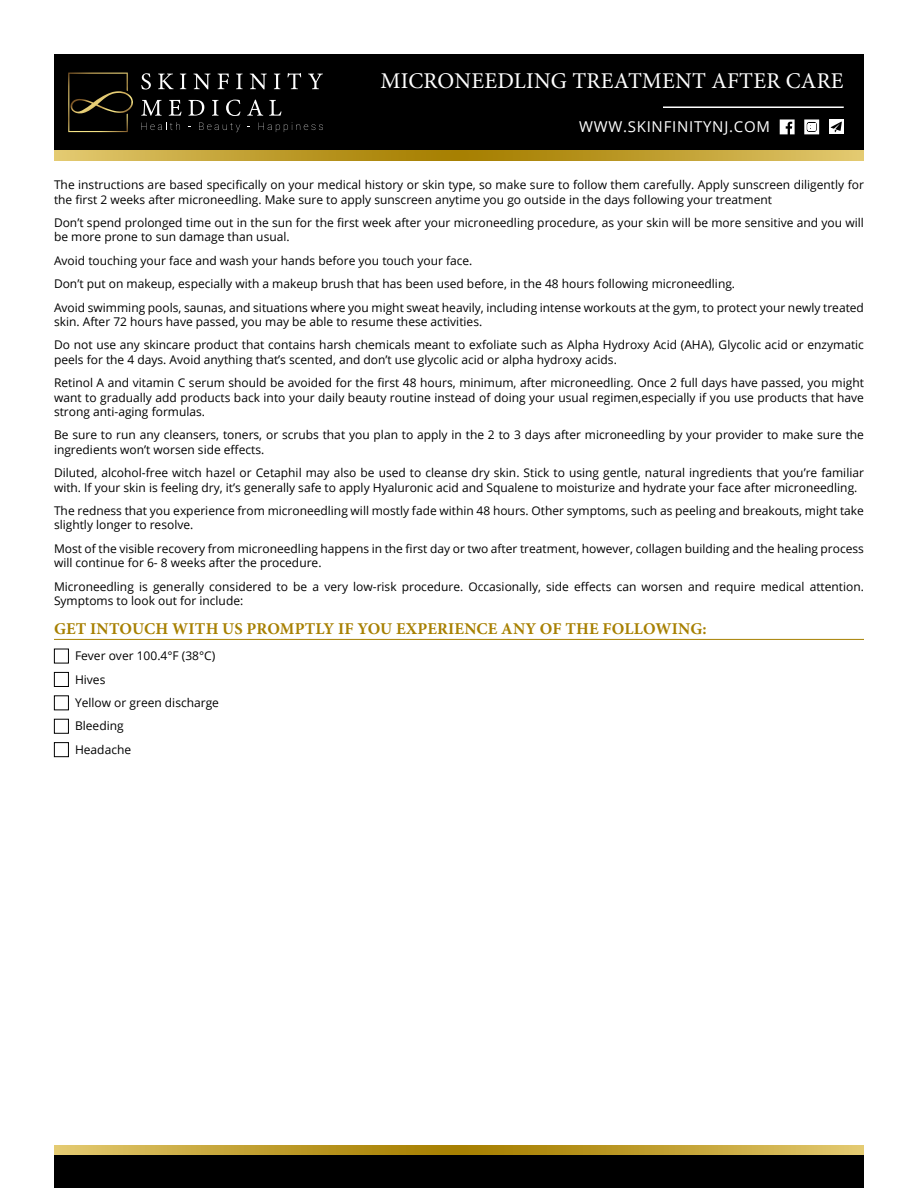
<style>
.page{position:relative;width:918px;height:1188px;background:#fff}
.page>*{position:absolute;margin:0;border:0;box-sizing:border-box;transform-origin:0 0}
.t1{font:22.5px "Minion Pro";letter-spacing:.01em;color:#fff}
.t2{font:700 16.5px "Minion Pro";letter-spacing:.01em;color:#a78002}
.t3{font:15px "Open Sans";letter-spacing:.05em;color:#fff}
.t4{font:12px/14.4px "Open Sans";color:#000}
</style>
<div class="page">
<div style="left:54px;top:54px;width:810px;height:97px;background:#000"></div>
<svg style="left:141px;top:73px;width:10px;height:17px"></svg>
<svg style="left:158px;top:74px;width:15px;height:15px"></svg>
<svg style="left:180px;top:74px;width:6px;height:15px"></svg>
<svg style="left:194px;top:74px;width:16px;height:15px"></svg>
<svg style="left:218px;top:74px;width:11px;height:15px"></svg>
<svg style="left:236px;top:74px;width:7px;height:15px"></svg>
<svg style="left:250px;top:74px;width:17px;height:15px"></svg>
<svg style="left:274px;top:74px;width:6px;height:15px"></svg>
<svg style="left:288px;top:73px;width:13px;height:16px"></svg>
<svg style="left:308px;top:74px;width:15px;height:15px"></svg>
<svg style="left:141px;top:100px;width:21px;height:16px"></svg>
<svg style="left:169px;top:100px;width:13px;height:16px"></svg>
<svg style="left:189px;top:100px;width:15px;height:16px"></svg>
<svg style="left:212px;top:100px;width:6px;height:16px"></svg>
<svg style="left:226px;top:100px;width:15px;height:16px"></svg>
<svg style="left:247px;top:100px;width:16px;height:16px"></svg>
<svg style="left:269px;top:100px;width:13px;height:16px"></svg>
<svg style="left:141px;top:122px;width:39px;height:8px"></svg>
<svg style="left:199px;top:123px;width:41px;height:9px"></svg>
<svg style="left:259px;top:122px;width:64px;height:10px"></svg>
<svg style="left:68px;top:73px;width:65px;height:59px"></svg>
<svg style="left:54px;top:151px;width:810px;height:9px;background:#c1a033"></svg>
<svg style="left:54px;top:1146px;width:810px;height:9px;background:#c1a033"></svg>
<div style="left:54px;top:1155px;width:810px;height:33px;background:#000"></div>
<svg style="left:780px;top:119px;width:15px;height:15px"></svg>
<svg style="left:804px;top:119px;width:15px;height:15px"></svg>
<div style="left:829px;top:119px;width:15px;height:15px;background:#fff"></div>
<svg style="left:831px;top:122px;width:11px;height:10px"></svg>
<hr style="left:663px;top:106px;width:181px;height:2px;background:#fff">
<hr style="left:54px;top:639px;width:810px;height:1px;background:#a78002">
<div style="left:54px;top:649px;width:15px;height:14px;border:1px solid #000"></div>
<div style="left:54px;top:672px;width:15px;height:15px;border:1px solid #000"></div>
<div style="left:54px;top:695px;width:15px;height:15px;border:1px solid #000"></div>
<div style="left:54px;top:719px;width:15px;height:15px;border:1px solid #000"></div>
<div style="left:54px;top:742px;width:15px;height:15px;border:1px solid #000"></div>
<h1 class="t1" style="left:381px;top:66px;width:465px">MICRONEEDLING TREATMENT AFTER CARE</h1>
<p class="t3" style="left:579px;top:117px;width:192px">WWW.SKINFINITYNJ.COM</p>
<p class="t4" style="left:54px;top:177px;width:811px">The instructions are based specifically on your medical history or skin type, so make sure to follow them carefully. Apply sunscreen diligently for the first 2 weeks after microneedling. Make sure to apply sunscreen anytime you go outside in the days following your treatment</p>
<p class="t4" style="left:54px;top:215px;width:812px">Don’t spend prolonged time out in the sun for the first week after your microneedling procedure, as your skin will be more sensitive and you will be more prone to sun damage than usual.</p>
<p class="t4" style="left:54px;top:253px;width:420px">Avoid touching your face and wash your hands before you touch your face.</p>
<p class="t4" style="left:54px;top:276px;width:683px">Don’t put on makeup, especially with a makeup brush that has been used before, in the 48 hours following microneedling.</p>
<p class="t4" style="left:54px;top:300px;width:812px">Avoid swimming pools, saunas, and situations where you might sweat heavily, including intense workouts at the gym, to protect your newly treated skin. After 72 hours have passed, you may be able to resume these activities.</p>
<p class="t4" style="left:54px;top:338px;width:812px">Do not use any skincare product that contains harsh chemicals meant to exfoliate such as Alpha Hydroxy Acid (AHA), Glycolic acid or enzymatic peels for the 4 days. Avoid anything that’s scented, and don’t use glycolic acid or alpha hydroxy acids.</p>
<p class="t4" style="left:54px;top:375px;width:812px;text-align:justify">Retinol A and vitamin C serum should be avoided for the first 48 hours, minimum, after microneedling. Once 2 full days have passed, you might want to gradually add products back into your daily beauty routine instead of doing your usual regimen,especially if you use products that have strong anti-aging formulas.</p>
<p class="t4" style="left:54px;top:428px;width:812px">Be sure to run any cleansers, toners, or scrubs that you plan to apply in the 2 to 3 days after microneedling by your provider to make sure the ingredients won’t worsen side effects.</p>
<p class="t4" style="left:54px;top:465px;width:811px">Diluted, alcohol-free witch hazel or Cetaphil may also be used to cleanse dry skin. Stick to using gentle, natural ingredients that you’re familiar with. If your skin is feeling dry, it’s generally safe to apply Hyaluronic acid and Squalene to moisturize and hydrate your face after microneedling.</p>
<p class="t4" style="left:54px;top:503px;width:811px">The redness that you experience from microneedling will mostly fade within 48 hours. Other symptoms, such as peeling and breakouts, might take slightly longer to resolve.</p>
<p class="t4" style="left:54px;top:541px;width:811px">Most of the visible recovery from microneedling happens in the first day or two after treatment, however, collagen building and the healing process will continue for 6- 8 weeks after the procedure.</p>
<p class="t4" style="left:54px;top:579px;width:812px">Microneedling is generally considered to be a very low-risk procedure. Occasionally, side effects can worsen and require medical attention.<br>Symptoms to look out for include:</p>
<p class="t2" style="left:54px;top:617px;width:654px">GET INTOUCH WITH US PROMPTLY IF YOU EXPERIENCE ANY OF THE FOLLOWING:</p>
<p class="t4" style="left:75px;top:648px;width:142px">Fever over 100.4°F (38°C)</p>
<p class="t4" style="left:75px;top:672px;width:32px">Hives</p>
<p class="t4" style="left:75px;top:695px;width:145px">Yellow or green discharge</p>
<p class="t4" style="left:75px;top:719px;width:50px">Bleeding</p>
<p class="t4" style="left:75px;top:742px;width:58px">Headache</p>
</div>
